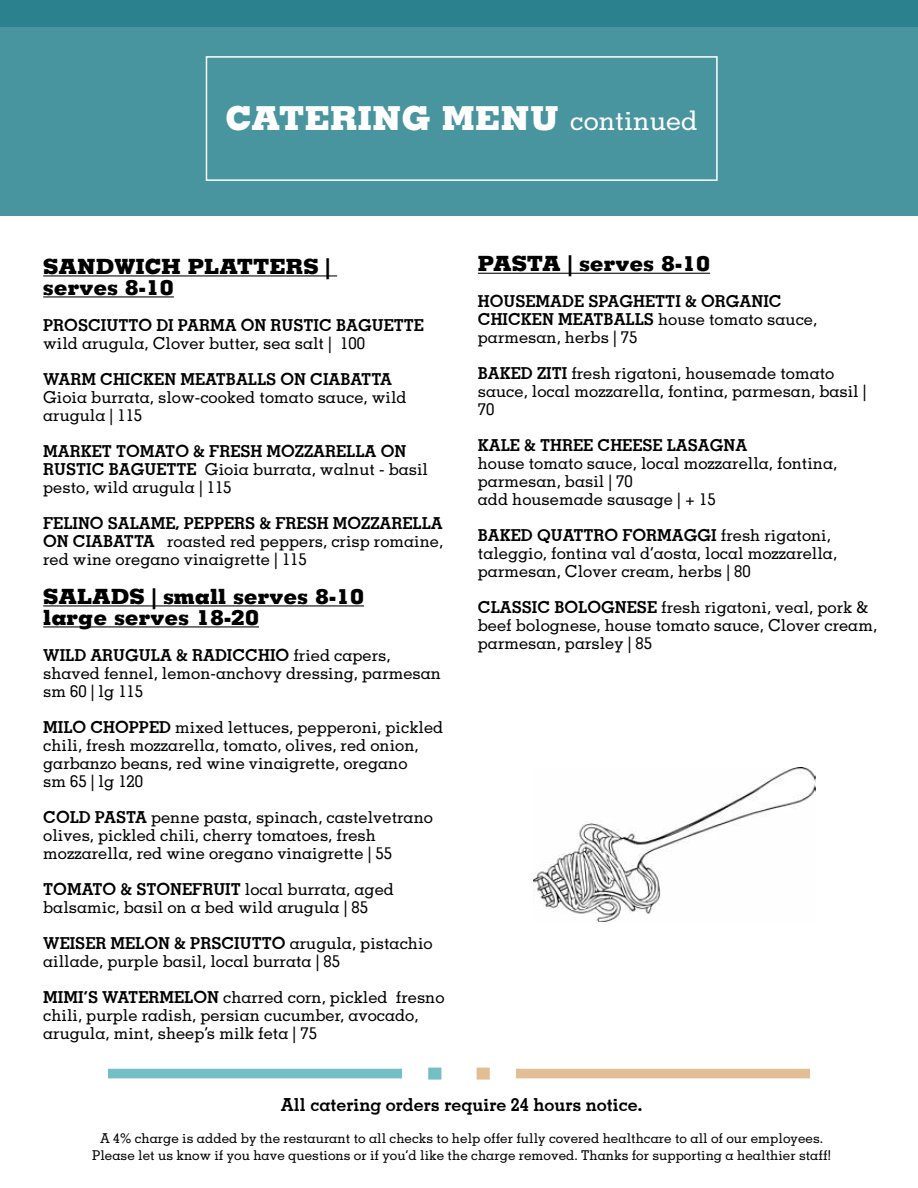
<style>
.page{position:relative;width:918px;height:1188px;background:#fff}
.page>*{position:absolute;margin:0;border:0;box-sizing:border-box;transform-origin:0 0}
.t1{font:800 33px "Memphis";color:#fff}
.t2{font:800 21px/21px "Memphis";color:#000}
.t3{font:700 18px "Memphis";color:#000}
.t4{font:500 16.5px/18px "Memphis";color:#000}
.t5{font:700 16.5px/18px "Memphis";color:#000}
.t6{font:500 13.5px/16.4px "Memphis";color:#000;text-align:center}
.s1{font-weight:500;font-size:27px}
.s2{font-weight:700}
.s3{font-weight:500}
</style>
<div class="page">
<div style="left:0;top:0;width:918px;height:216px;background:#48959f"></div>
<div style="left:0;top:0;width:918px;height:27px;background:#2c818e"></div>
<div style="left:206px;top:56px;width:512px;height:125px;border:2px solid #fff"></div>
<hr style="left:43px;top:275px;width:294px;height:1px;background:#000">
<hr style="left:43px;top:296px;width:131px;height:1px;background:#000">
<hr style="left:43px;top:605px;width:321px;height:1px;background:#000">
<hr style="left:43px;top:626px;width:216px;height:1px;background:#000">
<hr style="left:478px;top:273px;width:232px;height:1px;background:#000">
<svg style="left:108px;top:1068px;width:333px;height:12px"></svg>
<svg style="left:477px;top:1068px;width:333px;height:12px"></svg>
<img style="left:534px;top:767px;width:281px;height:155px">
<h1 class="t1" style="left:226px;top:104px;width:474px">CATERING MENU <span class="s1">continued</span></h1>
<p class="t2" style="left:43px;top:258px;width:288px">SANDWICH PLATTERS | serves 8-10</p>
<p class="t5" style="left:43px;top:316px;width:382px">PROSCIUTTO DI PARMA ON RUSTIC BAGUETTE</p>
<p class="t4" style="left:43px;top:336px;width:323px">wild arugula, Clover butter, sea salt | 100</p>
<p class="t5" style="left:43px;top:370px;width:350px">WARM CHICKEN MEATBALLS ON CIABATTA</p>
<p class="t4" style="left:43px;top:390px;width:365px">Gioia burrata, slow-cooked tomato sauce, wild arugula | 115</p>
<p class="t4" style="left:43px;top:444px;width:386px"><span class="s2">MARKET TOMATO &amp; FRESH MOZZARELLA ON<br>RUSTIC BAGUETTE</span> Gioia burrata, walnut - basil pesto, wild arugula | 115</p>
<p class="t4" style="left:43px;top:516px;width:401px;text-align:justify"><span class="s2">FELINO SALAME, PEPPERS &amp; FRESH MOZZARELLA ON CIABATTA</span> roasted red peppers, crisp romaine, red wine oregano vinaigrette | 115</p>
<p class="t2" style="left:43px;top:588px;width:322px">SALADS | small serves 8-10 large serves 18-20</p>
<p class="t4" style="left:43px;top:648px;width:399px"><span class="s2">WILD ARUGULA &amp; RADICCHIO</span> fried capers, shaved fennel, lemon-anchovy dressing, parmesan sm 60 | lg 115</p>
<p class="t4" style="left:43px;top:720px;width:402px"><span class="s2">MILO CHOPPED</span> mixed lettuces, pepperoni, pickled chili, fresh mozzarella, tomato, olives, red onion, garbanzo beans, red wine vinaigrette, oregano<br>sm 65 | lg 120</p>
<p class="t4" style="left:43px;top:810px;width:391px"><span class="s2">COLD PASTA</span> penne pasta, spinach, castelvetrano olives, pickled chili, cherry tomatoes, fresh mozzarella, red wine oregano vinaigrette | 55</p>
<p class="t4" style="left:43px;top:882px;width:352px"><span class="s2">TOMATO &amp; STONEFRUIT</span> local burrata, aged balsamic, basil on a bed wild arugula | 85</p>
<p class="t4" style="left:43px;top:936px;width:391px"><span class="s2">WEISER MELON &amp; PRSCIUTTO</span> arugula, pistachio aillade, purple basil, local burrata | 85</p>
<p class="t4" style="left:43px;top:990px;width:403px"><span class="s2">MIMI’S WATERMELON</span> charred corn, pickled fresno chili, purple radish, persian cucumber, avocado, arugula, mint, sheep’s milk feta | 75</p>
<p class="t2" style="left:478px;top:255px;width:234px">PASTA | serves 8-10</p>
<p class="t5" style="left:478px;top:292px;width:341px">HOUSEMADE SPAGHETTI &amp; ORGANIC<br>CHICKEN MEATBALLS <span class="s3">house tomato sauce, parmesan, herbs | 75</span></p>
<p class="t4" style="left:478px;top:366px;width:390px"><span class="s2">BAKED ZITI</span> fresh rigatoni, housemade tomato sauce, local mozzarella, fontina, parmesan, basil |<br>70</p>
<p class="t5" style="left:478px;top:436px;width:271px">KALE &amp; THREE CHEESE LASAGNA</p>
<p class="t4" style="left:478px;top:456px;width:361px">house tomato sauce, local mozzarella, fontina, parmesan, basil | 70<br>add housemade sausage | + 15</p>
<p class="t4" style="left:478px;top:528px;width:361px"><span class="s2">BAKED QUATTRO FORMAGGI</span> fresh rigatoni, taleggio, fontina val d’aosta, local mozzarella, parmesan, Clover cream, herbs | 80</p>
<p class="t4" style="left:478px;top:600px;width:401px"><span class="s2">CLASSIC BOLOGNESE</span> fresh rigatoni, veal, pork &amp; beef bolognese, house tomato sauce, Clover cream, parmesan, parsley | 85</p>
<p class="t3" style="left:281px;top:1094px;width:363px">All catering orders require 24 hours notice.</p>
<p class="t6" style="left:92px;top:1132px;width:741px">A 4% charge is added by the restaurant to all checks to help offer fully covered healthcare to all of our employees.<br>Please let us know if you have questions or if you’d like the charge removed. Thanks for supporting a healthier staff!</p>
</div>
